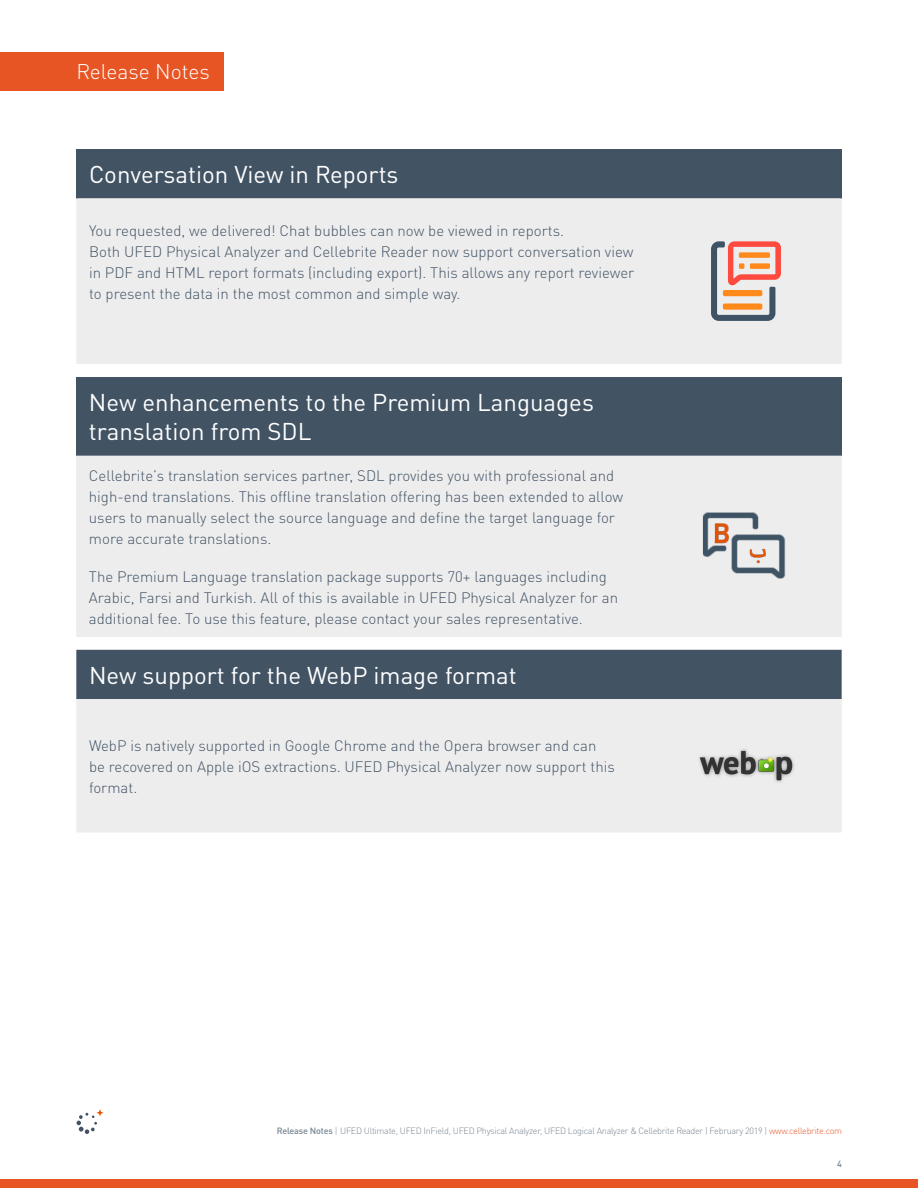
<style>
.page{position:relative;width:918px;height:1188px;background:#fff}
.page>*{position:absolute;margin:0;border:0;box-sizing:border-box;transform-origin:0 0}
.t1{font:24px/28.8px "DIN Pro";color:#fff}
.t2{font:300 21px "DIN Pro";color:#fff}
.t3{font:300 15px/21px "DIN Pro";color:#425364}
.t4{font:300 9px "DIN Pro";letter-spacing:-.03em;color:#778591}
.t5{font:500 9px "DIN Pro";color:#778591}
.s1{font-weight:500}
.s2{color:#e75525}
</style>
<div class="page">
<div style="left:0;top:1179px;width:918px;height:9px;background:#e75525"></div>
<svg style="left:77px;top:1109px;width:27px;height:25px"></svg>
<div style="left:0;top:52px;width:224px;height:38px;background:#e75525"></div>
<div style="left:76px;top:149px;width:766px;height:49px;background:#425364"></div>
<div style="left:76px;top:198px;width:766px;height:166px;background:#ededee"></div>
<svg style="left:711px;top:241px;width:70px;height:80px;background:#d2a99b"></svg>
<div style="left:76px;top:377px;width:766px;height:79px;background:#425364"></div>
<div style="left:76px;top:456px;width:766px;height:181px;background:#ededee"></div>
<img style="left:695px;top:495px;width:100px;height:101px">
<div style="left:76px;top:650px;width:766px;height:49px;background:#425364"></div>
<div style="left:76px;top:699px;width:766px;height:133px;background:#ededee"></div>
<div style="left:697px;top:746px;width:99px;height:39px;background:#ededee"></div>
<img style="left:700px;top:751px;width:92px;height:30px">
<h2 class="t2" style="left:77px;top:56px;width:135px">Release Notes</h2>
<h1 class="t1" style="left:89px;top:158px;width:311px">Conversation View in Reports</h1>
<p class="t3" style="left:89px;top:220px;width:547px">You requested, we delivered! Chat bubbles can now be viewed in reports.<br>Both UFED Physical Analyzer and Cellebrite Reader now support conversation view in PDF and HTML report formats (including export .) This allows any report reviewer to present the data in the most common and simple way.</p>
<h1 class="t1" style="left:89px;top:386px;width:506px">New enhancements to the Premium Languages translation from SDL</h1>
<p class="t3" style="left:89px;top:464px;width:536px">Cellebrite s’ translation services partner, SDL provides you with professional and high-end translations. This offline translation offering has been extended to allow users to manually select the source language and define the target language for more accurate translations.</p>
<p class="t3" style="left:89px;top:565px;width:531px">The Premium Language translation package supports 70+ languages including<br>Arabic, Farsi and Turkish. All of this is available in UFED Physical Analyzer for an additional fee. To use this feature, please contact your sales representative.</p>
<h1 class="t1" style="left:89px;top:659px;width:429px">New support for the WebP image format</h1>
<p class="t3" style="left:89px;top:734px;width:527px">WebP is natively supported in Google Chrome and the Opera browser and can be recovered on Apple iOS extractions. UFED Physical Analyzer now support this format.</p>
<p class="t4" style="left:277px;top:1124px;width:567px"><span class="s1">Release Notes</span> | UFED Ultimate, UFED InField, UFED Physical Analyzer, UFED Logical Analyzer &amp; Cellebrite Reader | February 2019 | <span class="s2">www.cellebrite.com</span></p>
<p class="t5" style="left:837px;top:1156px;width:6px">4</p>
</div>
